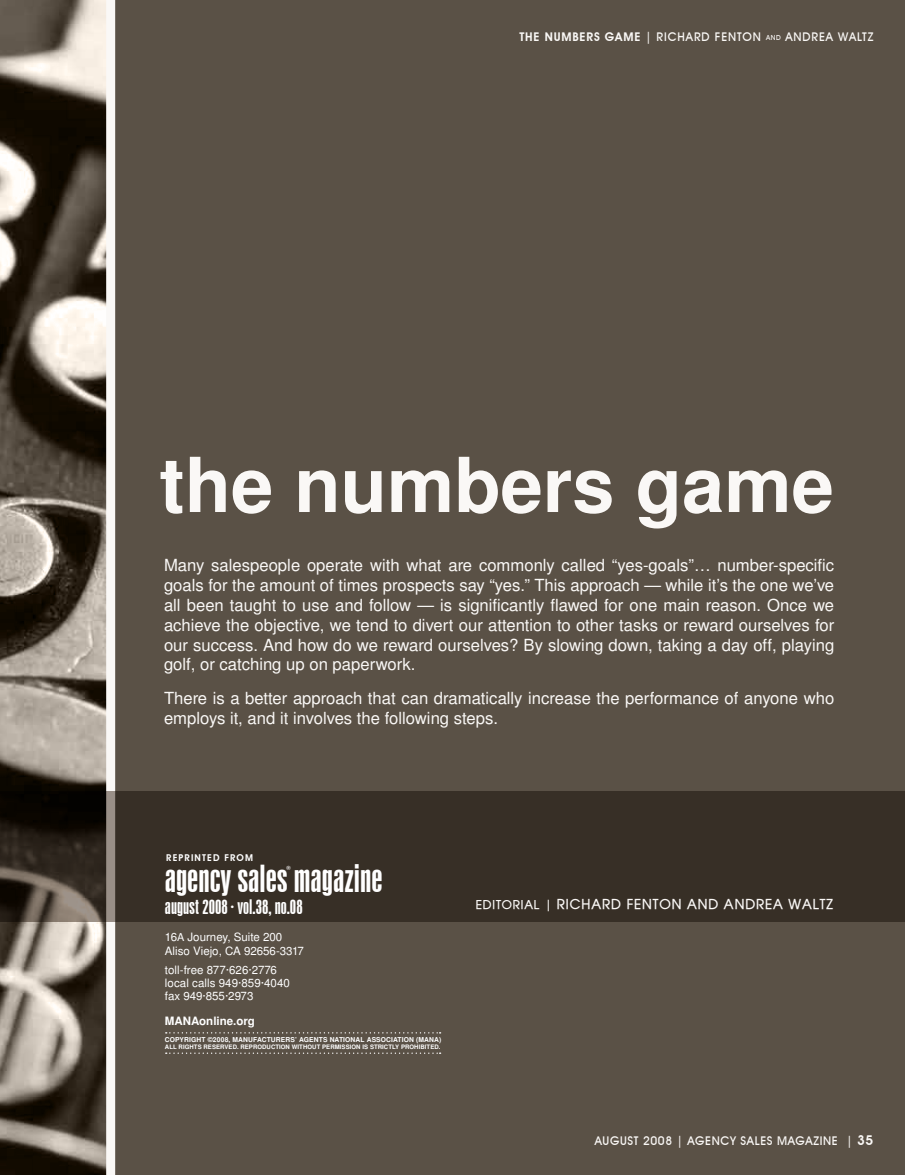
<style>
.page{position:relative;width:905px;height:1175px;background:#fff}
.page>*{position:absolute;margin:0;border:0;box-sizing:border-box;transform-origin:0 0}
.t1{font:700 75px "Turkish Sans SSK";color:#faf8f6}
.t2{font:34.95px "Swiss 924 BT Regular B";color:#fff}
.t3{font:18.75px "Swiss 924 BT Regular B";color:#fff}
.t4{font:16.5px/19.8px "Turkish Sans SSK";color:#faf8f6;text-align:justify}
.t5{font:700 13.5px "Atilla";letter-spacing:.075em;color:#faf8f6}
.t6{font:500 12px "Avant Garde IT Cby BT";letter-spacing:.07em;color:#faf8f6}
.t7{font:500 12px "Avant Garde IT Cby BT";letter-spacing:.05em;color:#faf8f6}
.t8{font:11.4px/13.4px "Turkish Sans SSK";color:#fff}
.t9{font:700 11.4px "Turkish Sans SSK";color:#fff}
.t10{font:600 9.45px "Avant Garde IT Cby BT";letter-spacing:.12em;color:#fff}
.t11{font:700 6.75px "Turkish Sans SSK";letter-spacing:.02em;color:#fff}
.t12{font:700 6px "Turkish Sans SSK";letter-spacing:.01em;color:#fff}
.t13{font:5.85px "Swiss 924 BT Regular B";color:#fff}
.s1{font-weight:600}
.s2{font-size:7.05px}
.s3{font-size:10.8px}
.s4{font-size:12px}
.s5{font-size:15px}
.s6{font-weight:600;font-size:13.5px}
</style>
<div class="page">
<div style="left:0;top:0;width:904px;height:1174px;background:#5a5146"></div>
<img style="left:0;top:0;width:106px;height:1174px">
<div style="left:106px;top:0;width:9px;height:1174px;background:#faf8f6"></div>
<svg style="left:0;top:791px;width:904px;height:131px;background:#372f26"></svg>
<svg style="left:166px;top:1032px;width:274px;height:1px"></svg>
<svg style="left:166px;top:1052px;width:274px;height:1px"></svg>
<p class="t6" style="left:519px;top:29px;width:355px"><span class="s1">THE NUMBERS GAME</span> | RICHARD FENTON <span class="s2">AND</span> ANDREA WALTZ</p>
<h1 class="t1" style="left:159px;top:440px;width:675px">THE NUMBERS GAME</h1>
<p class="t4" style="left:164px;top:555px;width:671px">Many salespeople operate with what are commonly called “yes-goals”… number-specific goals for the amount of times prospects say “yes.” This approach — while it’s the one we’ve all been taught to use and follow — is significantly flawed for one main reason. Once we achieve the objective, we tend to divert our attention to other tasks or reward ourselves for our success. And how do we reward ourselves? By slowing down, taking a day off, playing golf, or catching up on paperwork.</p>
<p class="t4" style="left:164px;top:687px;width:671px">There is a better approach that can dramatically increase the performance of anyone who employs it, and it involves the following steps.</p>
<p class="t10" style="left:166px;top:851px;width:88px">REPRINTED FROM</p>
<h2 class="t2" style="left:165px;top:858px;width:219px">agency sales magazine</h2>
<p class="t13" style="left:286px;top:864px;width:6px">®</p>
<p class="t3" style="left:165px;top:896px;width:139px">august 2008 · vol.38, no.08</p>
<p class="t8" style="left:165px;top:929px;width:140px;line-height:14.1px">16<span class="s3">A</span> Journey, Suite 200<br>Aliso Viejo, CA 92656-3317</p>
<p class="t8" style="left:165px;top:962px;width:126px">toll-free 877·626·2776 local calls 949·859·4040 fax 949·855·2973</p>
<p class="t9" style="left:165px;top:1014px;width:92px">MANAONLINE.ORG</p>
<p class="t11" style="left:165px;top:1035px;width:278px">COPYRIGHT ©2008, MAN UFACTURERS’ AGENTS NATIONAL ASSOCIATION (MANA)</p>
<p class="t12" style="left:165px;top:1043px;width:277px">ALL RIGHTS RESERVED. REPRODUCTION WITHOUT PERMISSION IS STRICTLY PROHIBITED.</p>
<p class="t5" style="left:476px;top:895px;width:358px"><span class="s4">EDITORIAL</span> <span class="s5">|</span> RICHARD FENTON AND ANDREA WALTZ</p>
<p class="t7" style="left:594px;top:1133px;width:280px">AUGUST 2008 | AGENCY SALES MAGAZINE | <span class="s6">35</span></p>
</div>
